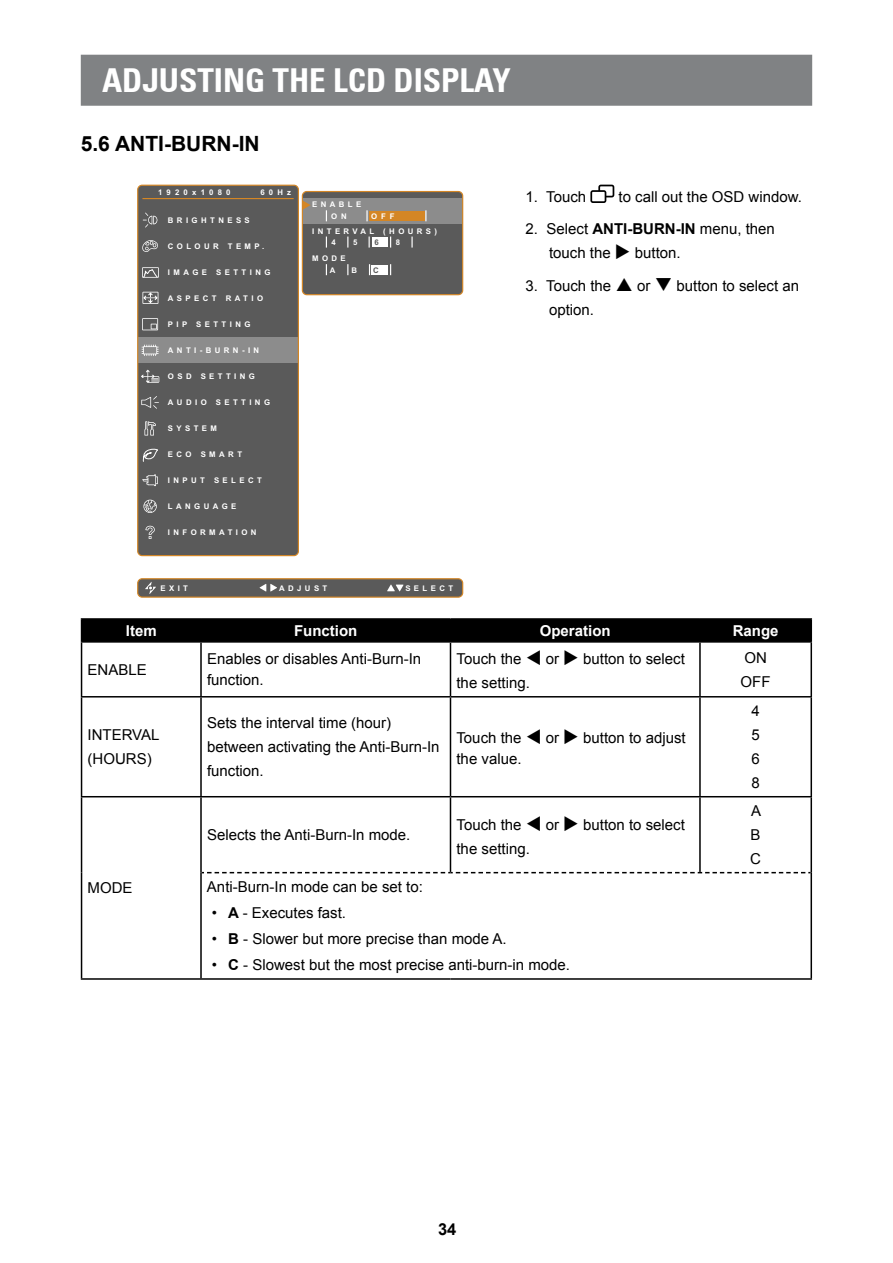
<style>
.page{position:relative;width:893px;height:1263px;background:#fff}
.page>*{position:absolute;margin:0;border:0;box-sizing:border-box;transform-origin:0 0}
.t1{font:700 condensed 33px "Univers 67";color:#fff}
.t2{font:700 21px "Arial";color:#000}
.t3{font:700 16.5px "Arial";color:#000}
.t4{font:15px/24px "Arial";color:#000}
.t5{font:700 15px "Arial";color:#fff}
.t6{font:700 7.8px/11.4px "Arial";letter-spacing:.44em;color:#fff}
.t7{font:700 7.8px "Arial";letter-spacing:.54em;color:#fff}
.t8{font:700 7.8px "Arial";color:#5a5a5a}
.s1{font-weight:700}
</style>
<div class="page">
<div style="left:81px;top:55px;width:731px;height:51px;background:#808284;border:2px solid #808284"></div>
<svg style="left:137px;top:185px;width:162px;height:372px;background:#605f5c"></svg>
<svg style="left:143px;top:213px;width:14px;height:15px"></svg>
<svg style="left:142px;top:240px;width:16px;height:12px"></svg>
<svg style="left:142px;top:474px;width:16px;height:12px"></svg>
<svg style="left:143px;top:500px;width:14px;height:13px"></svg>
<svg style="left:145px;top:526px;width:10px;height:13px"></svg>
<svg style="left:141px;top:370px;width:18px;height:13px"></svg>
<svg style="left:141px;top:396px;width:18px;height:13px"></svg>
<svg style="left:144px;top:421px;width:12px;height:14px"></svg>
<svg style="left:142px;top:318px;width:16px;height:12px"></svg>
<svg style="left:142px;top:345px;width:17px;height:11px"></svg>
<svg style="left:142px;top:267px;width:17px;height:11px"></svg>
<svg style="left:142px;top:292px;width:16px;height:12px"></svg>
<svg style="left:142px;top:447px;width:17px;height:15px"></svg>
<div style="left:302px;top:192px;width:161px;height:103px;background:#5a5a5a;border-radius:4px"></div>
<div style="left:302px;top:198px;width:161px;height:25px;background:#8c8c8c"></div>
<svg style="left:304px;top:201px;width:7px;height:8px"></svg>
<div style="left:302px;top:191px;width:161px;height:104px;border:1px solid #d48625;border-radius:4px"></div>
<svg style="left:366px;top:210px;width:2px;height:11px"></svg>
<div style="left:369px;top:211px;width:56px;height:10px;background:#d48625"></div>
<div style="left:372px;top:237px;width:15px;height:10px;background:#fff"></div>
<svg style="left:411px;top:237px;width:2px;height:11px"></svg>
<div style="left:371px;top:265px;width:16px;height:9px;background:#fff"></div>
<div style="left:138px;top:579px;width:325px;height:18px;background:#5a5a5a;border-radius:4px"></div>
<div style="left:137px;top:578px;width:326px;height:20px;border:1px solid #d48625;border-radius:4px"></div>
<svg style="left:145px;top:582px;width:11px;height:12px"></svg>
<svg style="left:387px;top:585px;width:16px;height:6px"></svg>
<svg style="left:260px;top:584px;width:17px;height:7px"></svg>
<svg style="left:590px;top:185px;width:24px;height:18px"></svg>
<hr style="left:81px;top:618px;width:120px;height:2px;background:#000">
<hr style="left:201px;top:618px;width:249px;height:2px;background:#000">
<hr style="left:450px;top:618px;width:250px;height:2px;background:#000">
<div style="left:81px;top:619px;width:729px;height:22px;background:#000"></div>
<hr style="left:700px;top:618px;width:112px;height:2px;background:#000">
<hr style="left:699px;top:620px;width:2px;height:21px;background:#000">
<hr style="left:810px;top:620px;width:2px;height:21px;background:#000">
<hr style="left:81px;top:641px;width:120px;height:2px;background:#000">
<hr style="left:81px;top:643px;width:1px;height:53px;background:#000">
<hr style="left:201px;top:641px;width:249px;height:2px;background:#000">
<hr style="left:200px;top:643px;width:2px;height:53px;background:#000">
<hr style="left:450px;top:641px;width:250px;height:2px;background:#000">
<hr style="left:700px;top:641px;width:112px;height:2px;background:#000">
<hr style="left:699px;top:643px;width:2px;height:53px;background:#000">
<hr style="left:810px;top:643px;width:2px;height:53px;background:#000">
<hr style="left:81px;top:696px;width:120px;height:1px;background:#000">
<hr style="left:81px;top:697px;width:1px;height:99px;background:#000">
<hr style="left:201px;top:696px;width:249px;height:1px;background:#000">
<hr style="left:200px;top:697px;width:2px;height:99px;background:#000">
<hr style="left:700px;top:696px;width:112px;height:1px;background:#000">
<hr style="left:699px;top:697px;width:2px;height:99px;background:#000">
<hr style="left:810px;top:697px;width:2px;height:99px;background:#000">
<hr style="left:700px;top:796px;width:112px;height:1px;background:#000">
<hr style="left:699px;top:797px;width:2px;height:75px;background:#000">
<hr style="left:810px;top:797px;width:2px;height:76px;background:#000">
<hr style="left:810px;top:873px;width:2px;height:105px;background:#000">
<hr style="left:450px;top:643px;width:1px;height:53px;background:#000">
<hr style="left:450px;top:696px;width:250px;height:1px;background:#000">
<hr style="left:450px;top:697px;width:1px;height:99px;background:#000">
<hr style="left:81px;top:796px;width:120px;height:1px;background:#000">
<hr style="left:81px;top:797px;width:1px;height:76px;background:#000">
<hr style="left:201px;top:796px;width:249px;height:1px;background:#000">
<hr style="left:200px;top:797px;width:2px;height:76px;background:#000">
<hr style="left:450px;top:796px;width:250px;height:1px;background:#000">
<hr style="left:450px;top:797px;width:1px;height:75px;background:#000">
<hr style="left:81px;top:873px;width:1px;height:105px;background:#000">
<hr style="left:200px;top:873px;width:2px;height:105px;background:#000">
<hr style="left:81px;top:978px;width:120px;height:2px;background:#000">
<hr style="left:201px;top:978px;width:249px;height:2px;background:#000">
<hr style="left:450px;top:978px;width:250px;height:2px;background:#000">
<hr style="left:700px;top:978px;width:112px;height:2px;background:#000">
<svg style="left:202px;top:872px;width:608px;height:1px"></svg>
<h1 class="t1" style="left:102px;top:60px;width:410px">ADJUSTING THE LCD DISPLAY</h1>
<h2 class="t2" style="left:81px;top:130px;width:180px">5.6 ANTI-BURN-IN</h2>
<p class="t7" style="left:158px;top:188px;width:74px">1920x1080</p>
<p class="t6" style="left:260px;top:187px;width:32px">60Hz</p>
<p class="t6" style="left:168px;top:214px;width:83px">BRIGHTNESS</p>
<p class="t6" style="left:168px;top:240px;width:98px">COLOUR TEMP.</p>
<p class="t6" style="left:168px;top:266px;width:104px">IMAGE SETTING</p>
<p class="t6" style="left:168px;top:292px;width:97px">ASPECT RATIO</p>
<p class="t6" style="left:168px;top:318px;width:84px">PIP SETTING</p>
<p class="t6" style="left:168px;top:345px;width:93px">ANTI-BURN-IN</p>
<p class="t6" style="left:168px;top:371px;width:89px">OSD SETTING</p>
<p class="t6" style="left:168px;top:397px;width:104px">AUDIO SETTING</p>
<p class="t6" style="left:168px;top:423px;width:51px">SYSTEM</p>
<p class="t6" style="left:168px;top:449px;width:76px">ECO SMART</p>
<p class="t6" style="left:168px;top:475px;width:95px">INPUT SELECT</p>
<p class="t6" style="left:168px;top:501px;width:70px">LANGUAGE</p>
<p class="t6" style="left:168px;top:527px;width:90px">INFORMATION</p>
<p class="t6" style="left:312px;top:199px;width:51px;text-align:center">ENABLE<br>O N</p>
<p class="t6" style="left:312px;top:209px;width:127px;line-height:14.9px;text-indent:59px">OFF<br>INTERVAL (HOURS)</p>
<p class="t6" style="left:332px;top:237px;width:6px">4</p>
<p class="t6" style="left:353px;top:237px;width:6px">5</p>
<p class="t8" style="left:374px;top:237px;width:6px">6</p>
<p class="t6" style="left:396px;top:237px;width:6px">8</p>
<p class="t6" style="left:330px;top:253px;width:18px;text-indent:-18px">MODE<br>A</p>
<p class="t6" style="left:351px;top:264px;width:7px">B</p>
<p class="t8" style="left:373px;top:265px;width:7px">C</p>
<p class="t4" style="left:526px;top:185px;width:62px">1. Touch</p>
<p class="t4" style="left:618px;top:185px;width:185px">to call out the OSD window.</p>
<p class="t4" style="left:549px;top:217px;width:227px;text-indent:-23px">2. Select <span class="s1">ANTI-BURN-IN</span> menu, then touch the ◆ button.</p>
<p class="t4" style="left:526px;top:274px;width:87px">3. Touch the</p>
<p class="t4" style="left:637px;top:274px;width:163px">or ❑ button to select an</p>
<p class="t4" style="left:549px;top:298px;width:47px">option.</p>
<p class="t6" style="left:160px;top:583px;width:29px">EXIT</p>
<p class="t6" style="left:279px;top:582px;width:50px">ADJUST</p>
<p class="t6" style="left:405px;top:583px;width:49px">SELECT</p>
<p class="t5" style="left:126px;top:621px;width:32px">Item</p>
<p class="t5" style="left:294px;top:621px;width:65px">Function</p>
<p class="t5" style="left:540px;top:621px;width:72px">Operation</p>
<p class="t5" style="left:733px;top:621px;width:47px">Range</p>
<p class="t4" style="left:88px;top:658px;width:61px">ENABLE</p>
<p class="t4" style="left:207px;top:649px;width:216px;line-height:21px">Enables or disables Anti-Burn-In function.</p>
<p class="t4" style="left:456px;top:647px;width:230px">Touch the ▼ or ◆ button to select the setting.</p>
<p class="t4" style="left:741px;top:646px;width:32px">ON<br>OFF</p>
<p class="t4" style="left:88px;top:723px;width:73px">INTERVAL (HOURS)</p>
<p class="t4" style="left:751px;top:699px;width:10px;text-align:justify">4<br>5<br>6<br>8</p>
<p class="t4" style="left:207px;top:711px;width:234px">Sets the interval time (hour) between activating the Anti-Burn-In function.</p>
<p class="t4" style="left:456px;top:727px;width:231px;line-height:21px">Touch the ▼ or ◆ button to adjust the value.</p>
<p class="t4" style="left:88px;top:876px;width:46px">MODE</p>
<p class="t4" style="left:207px;top:823px;width:205px">Selects the Anti-Burn-In mode.</p>
<p class="t4" style="left:456px;top:812px;width:230px">Touch the ▼ or ◆ button to select the setting.</p>
<p class="t4" style="left:750px;top:799px;width:12px;text-align:justify">A B C</p>
<p class="t4" style="left:207px;top:875px;width:217px">Anti-Burn-In mode can be set to:</p>
<p class="t4" style="left:212px;top:901px;width:136px">• <span class="s1">A</span> - Executes fast.</p>
<p class="t4" style="left:212px;top:927px;width:296px">• <span class="s1">B</span> - Slower but more precise than mode A.</p>
<p class="t4" style="left:212px;top:953px;width:360px">• <span class="s1">C</span> - Slowest but the most precise anti-burn-in mode.</p>
<p class="t3" style="left:438px;top:1218px;width:20px">34</p>
</div>
